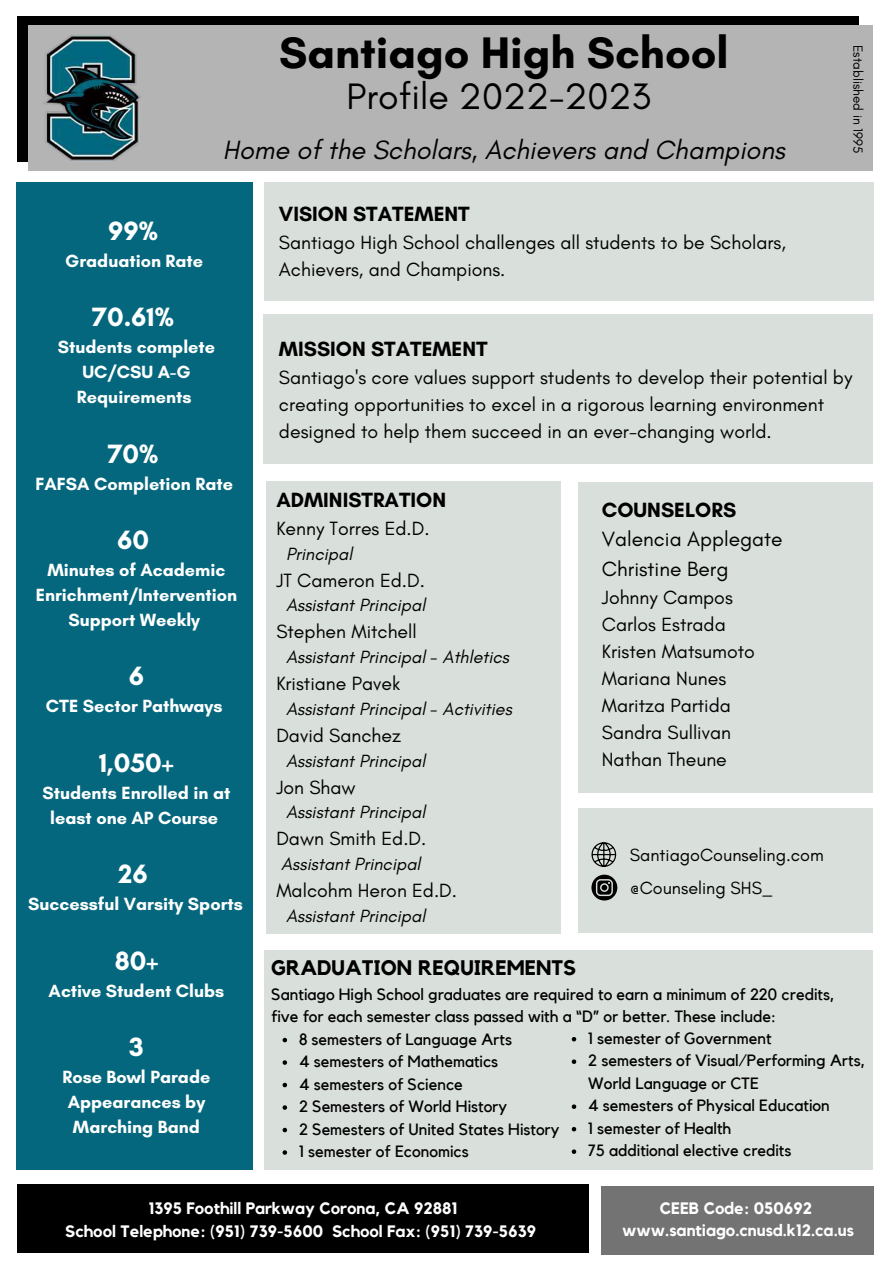
<style>
.page{position:relative;width:893px;height:1264px;background:#fff}
.page>*{position:absolute;margin:0;border:0;box-sizing:border-box;transform-origin:0 0}
.t1{font:700 45px "Glacial Indifference";color:#000}
.t2{font:37.5px "Glacial Indifference";color:#000}
.t3{font:italic 27px "Glacial Indifference";color:#000}
.t4{font:700 27px "Glacial Indifference";color:#fff}
.t5{font:700 21px "Glacial Indifference";color:#000}
.t6{font:21px/29.2px "Glacial Indifference";color:#000}
.t7{font:700 21px "Kollektif";color:#000}
.t8{font:19.5px/27px "Glacial Indifference";color:#000}
.t9{font:700 18px/24.8px "Glacial Indifference";color:#fff;text-align:center}
.t10{font:italic 18px "Glacial Indifference";color:#000}
.t11{font:18px/33px "Glacial Indifference";color:#000}
.t12{font:700 16.5px/22.5px "Kollektif";color:#fff;text-align:center}
.t13{font:16.35px/22.5px "Kollektif";color:#000}
.t14{font:13.5px "Glacial Indifference";color:#000}
</style>
<div class="page">
<div style="left:17px;top:1184px;width:571px;height:68px;background:#000"></div>
<div style="left:17px;top:182px;width:236px;height:987px;background:#05677d"></div>
<div style="left:17px;top:16px;width:841px;height:145px;background:#000"></div>
<div style="left:28px;top:25px;width:844px;height:145px;background:#b4b4b4"></div>
<div style="left:265px;top:182px;width:609px;height:118px;background:#d9dfdb"></div>
<div style="left:266px;top:481px;width:294px;height:452px;background:#d9dfdb"></div>
<div style="left:264px;top:949px;width:608px;height:220px;background:#d9dfdb"></div>
<div style="left:578px;top:483px;width:294px;height:310px;background:#d9dfdb"></div>
<img style="left:17px;top:35px;width:150px;height:136px">
<div style="left:263px;top:314px;width:609px;height:150px;background:#d9dfdb"></div>
<div style="left:578px;top:808px;width:294px;height:124px;background:#d9dfdb"></div>
<svg style="left:591px;top:842px;width:25px;height:25px"></svg>
<svg style="left:591px;top:874px;width:26px;height:26px"></svg>
<svg style="left:282px;top:1037px;width:5px;height:5px"></svg>
<svg style="left:282px;top:1060px;width:5px;height:4px"></svg>
<svg style="left:282px;top:1082px;width:5px;height:5px"></svg>
<svg style="left:282px;top:1105px;width:5px;height:4px"></svg>
<svg style="left:282px;top:1127px;width:5px;height:5px"></svg>
<svg style="left:282px;top:1150px;width:5px;height:4px"></svg>
<svg style="left:571px;top:1037px;width:5px;height:4px"></svg>
<svg style="left:571px;top:1059px;width:5px;height:4px"></svg>
<svg style="left:571px;top:1104px;width:5px;height:4px"></svg>
<svg style="left:571px;top:1127px;width:5px;height:4px"></svg>
<svg style="left:571px;top:1149px;width:5px;height:4px"></svg>
<div style="left:602px;top:1185px;width:272px;height:69px;background:#737373"></div>
<h3 class="t4" style="left:108px;top:214px;width:51px">99%</h3>
<p class="t9" style="left:65px;top:248px;width:139px">Graduation Rate</p>
<h1 class="t1" style="left:279px;top:25px;width:451px">Santiago High School</h1>
<h2 class="t2" style="left:346px;top:73px;width:306px">Profile 2022-2023</h2>
<h3 class="t3" style="left:223px;top:133px;width:563px">Home of the Scholars, Achievers and Champions</h3>
<p class="t5" style="left:279px;top:201px;width:192px">VISION STATEMENT</p>
<p class="t8" style="left:279px;top:229px;width:508px">Santiago High School challenges all students to be Scholars,<br>Achievers, and Champions.</p>
<p class="t14" style="left:866px;top:45px;width:110px;rotate:90deg">Established in 1995</p>
<h3 class="t4" style="left:92px;top:301px;width:83px">70.61%</h3>
<p class="t9" style="left:58px;top:335px;width:159px">Students complete<br>UC/CSU A-G<br>Requirements</p>
<h3 class="t4" style="left:108px;top:437px;width:52px">70%</h3>
<p class="t9" style="left:35px;top:471px;width:199px">FAFSA Completion Rate</p>
<h3 class="t4" style="left:117px;top:523px;width:33px">60</h3>
<p class="t9" style="left:36px;top:557px;width:203px">Minutes of Academic<br>Enrichment/Intervention<br>Support Weekly</p>
<h3 class="t4" style="left:129px;top:659px;width:17px">6</h3>
<p class="t9" style="left:46px;top:693px;width:178px">CTE Sector Pathways</p>
<h3 class="t4" style="left:99px;top:746px;width:76px">1,050+</h3>
<p class="t9" style="left:43px;top:780px;width:189px">Students Enrolled in at least one AP Course</p>
<h3 class="t4" style="left:118px;top:857px;width:31px">26</h3>
<p class="t9" style="left:28px;top:891px;width:216px">Successful Varsity Sports</p>
<h3 class="t4" style="left:115px;top:944px;width:45px">80+</h3>
<p class="t9" style="left:49px;top:978px;width:177px">Active Student Clubs</p>
<h3 class="t4" style="left:129px;top:1030px;width:16px">3</h3>
<p class="t9" style="left:62px;top:1064px;width:149px;text-align:left">Rose Bowl Parade<br>Appearances by<br>Marching Band</p>
<p class="t5" style="left:279px;top:335px;width:210px">MISSION STATEMENT</p>
<p class="t8" style="left:279px;top:363px;width:575px">Santiago's core values support students to develop their potential by creating opportunities to excel in a rigorous learning environment designed to help them succeed in an ever-changing world.</p>
<p class="t5" style="left:276px;top:487px;width:171px">ADMINISTRATION</p>
<p class="t8" style="left:276px;top:514px;width:155px">Kenny Torres Ed.D.</p>
<p class="t10" style="left:286px;top:542px;width:68px">Principal</p>
<p class="t8" style="left:276px;top:566px;width:150px">JT Cameron Ed.D.</p>
<p class="t10" style="left:286px;top:594px;width:141px">Assistant Principal</p>
<p class="t8" style="left:276px;top:618px;width:142px">Stephen Mitchell</p>
<p class="t10" style="left:286px;top:646px;width:224px">Assistant Principal - Athletics</p>
<p class="t8" style="left:276px;top:669px;width:125px">Kristiane Pavek</p>
<p class="t10" style="left:286px;top:697px;width:227px">Assistant Principal - Activities</p>
<p class="t8" style="left:276px;top:721px;width:126px">David Sanchez</p>
<p class="t10" style="left:286px;top:749px;width:141px">Assistant Principal</p>
<p class="t8" style="left:276px;top:773px;width:81px">Jon Shaw</p>
<p class="t10" style="left:286px;top:801px;width:141px">Assistant Principal</p>
<p class="t8" style="left:276px;top:825px;width:151px">Dawn Smith Ed.D.</p>
<p class="t10" style="left:281px;top:853px;width:141px">Assistant Principal</p>
<p class="t8" style="left:276px;top:876px;width:182px">Malcohm Heron Ed.D.</p>
<p class="t10" style="left:286px;top:904px;width:141px">Assistant Principal</p>
<p class="t5" style="left:602px;top:497px;width:136px">COUNSELORS</p>
<p class="t6" style="left:602px;top:524px;width:182px">Valencia Applegate<br>Christine Berg</p>
<p class="t8" style="left:602px;top:583px;width:154px">Johnny Campos<br>Carlos Estrada<br>Kristen Matsumoto<br>Mariana Nunes<br>Maritza Partida<br>Sandra Sullivan<br>Nathan Theune</p>
<p class="t11" style="left:630px;top:838px;width:195px">SantiagoCounseling.com @Counseling SHS_</p>
<p class="t7" style="left:271px;top:957px;width:306px">GRADUATION REQUIREMENTS</p>
<p class="t13" style="left:271px;top:983px;width:565px">Santiago High School graduates are required to earn a minimum of 220 credits,</p>
<p class="t13" style="left:271px;top:1005px;width:506px">five for each semester class passed with a “D” or better. These include:</p>
<p class="t13" style="left:588px;top:1027px;width:185px">1 semester of Government</p>
<p class="t13" style="left:588px;top:1049px;width:279px">2 semesters of Visual/Performing Arts,</p>
<p class="t13" style="left:588px;top:1072px;width:172px">World Language or CTE</p>
<p class="t13" style="left:588px;top:1094px;width:243px">4 semesters of Physical Education</p>
<p class="t13" style="left:588px;top:1117px;width:145px">1 semester of Health</p>
<p class="t13" style="left:588px;top:1139px;width:205px">75 additional elective credits</p>
<p class="t13" style="left:299px;top:1028px;width:262px">8 semesters of Language Arts<br>4 semesters of Mathematics<br>4 semesters of Science<br>2 Semesters of World History<br>2 Semesters of United States History<br>1 semester of Economics</p>
<p class="t12" style="left:65px;top:1197px;width:472px">1395 Foothill Parkway Corona, CA 92881<br>School Telephone: (951) 739-5600 School Fax: (951) 739-5639</p>
<p class="t12" style="left:622px;top:1197px;width:233px">CEEB Code: 050692 www.santiago.cnusd.k12.ca.us</p>
</div>
